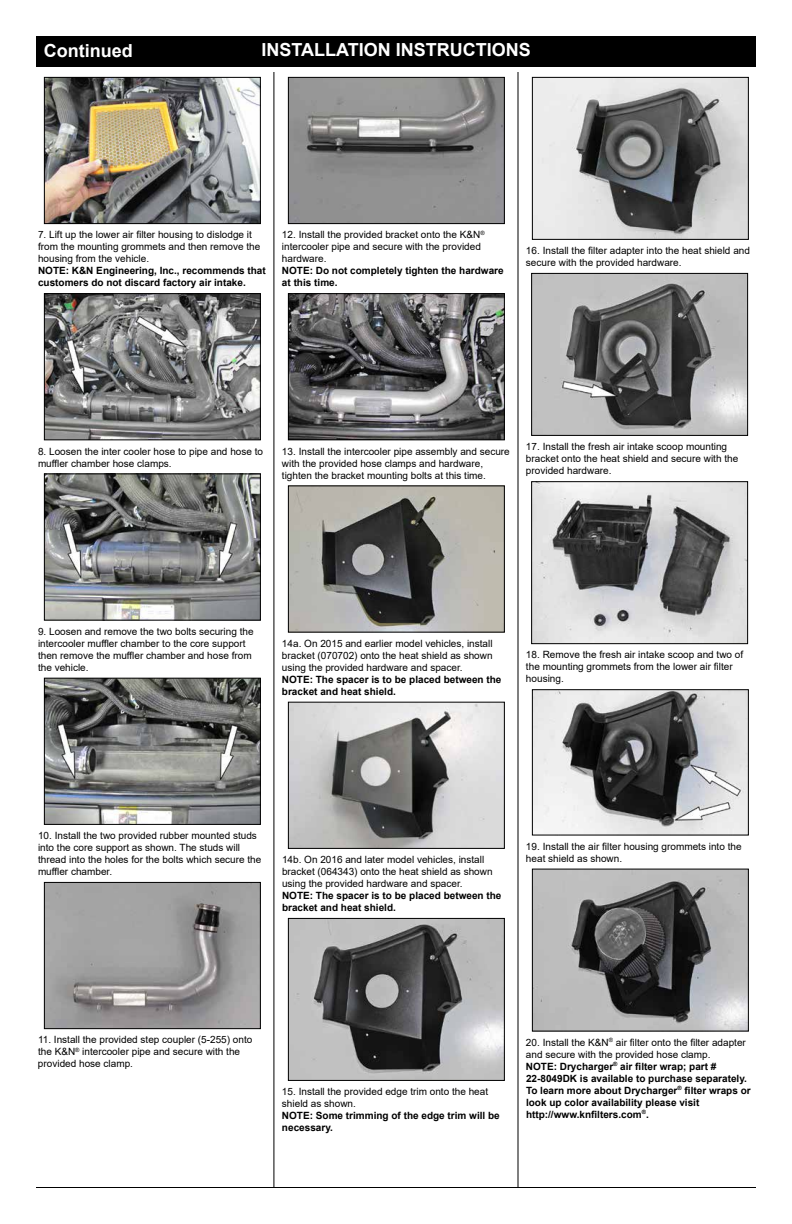
<style>
.page{position:relative;width:792px;height:1224px;background:#fff}
.page>*{position:absolute;margin:0;border:0;box-sizing:border-box;transform-origin:0 0}
.t1{font:700 18px "Arial";color:#fff}
.t2{font:10px/12px "Arial";color:#000}
.t3{font:700 10px/12px "Arial";color:#000}
.s1{font-weight:400}
</style>
<div class="page">
<div style="left:36px;top:36px;width:720px;height:31px;background:#000"></div>
<hr style="left:274px;top:72px;width:1px;height:1116px;background:#000">
<hr style="left:518px;top:72px;width:1px;height:1116px;background:#000">
<hr style="left:36px;top:1187px;width:720px;height:1px;background:#000">
<img style="left:46px;top:79px;width:213px;height:143px">
<div style="left:44px;top:77px;width:217px;height:147px;border:1px solid #000"></div>
<img style="left:46px;top:295px;width:213px;height:143px">
<div style="left:44px;top:293px;width:217px;height:147px;border:1px solid #000"></div>
<img style="left:46px;top:476px;width:213px;height:143px">
<div style="left:44px;top:474px;width:217px;height:147px;border:1px solid #000"></div>
<img style="left:46px;top:680px;width:213px;height:143px">
<div style="left:44px;top:678px;width:217px;height:147px;border:1px solid #000"></div>
<img style="left:46px;top:884px;width:213px;height:143px">
<div style="left:44px;top:882px;width:217px;height:147px;border:1px solid #000"></div>
<img style="left:290px;top:79px;width:213px;height:143px">
<div style="left:288px;top:77px;width:217px;height:147px;border:1px solid #000"></div>
<img style="left:533px;top:275px;width:213px;height:159px">
<div style="left:531px;top:273px;width:217px;height:163px;border:1px solid #000"></div>
<img style="left:533px;top:483px;width:213px;height:159px">
<div style="left:531px;top:481px;width:217px;height:163px;border:1px solid #000"></div>
<img style="left:534px;top:691px;width:213px;height:142px">
<div style="left:532px;top:689px;width:217px;height:146px;border:1px solid #000"></div>
<img style="left:290px;top:295px;width:213px;height:143px">
<div style="left:288px;top:293px;width:217px;height:147px;border:1px solid #000"></div>
<img style="left:290px;top:488px;width:213px;height:143px">
<div style="left:288px;top:486px;width:217px;height:147px;border:1px solid #000"></div>
<img style="left:290px;top:704px;width:213px;height:143px">
<div style="left:288px;top:702px;width:217px;height:147px;border:1px solid #000"></div>
<img style="left:534px;top:871px;width:213px;height:158px">
<div style="left:532px;top:869px;width:217px;height:162px;border:1px solid #000"></div>
<img style="left:290px;top:920px;width:213px;height:159px">
<div style="left:288px;top:918px;width:217px;height:163px;border:1px solid #000"></div>
<img style="left:534px;top:79px;width:213px;height:159px">
<div style="left:532px;top:77px;width:217px;height:163px;border:1px solid #000"></div>
<h1 class="t1" style="left:44px;top:38px;width:90px">Continued</h1>
<h1 class="t1" style="left:261px;top:37px;width:271px">INSTALLATION INSTRUCTIONS</h1>
<p class="t2" style="left:38px;top:229px;width:224px">7. Lift up the lower air filter housing to dislodge it from the mounting grommets and then remove the housing from the vehicle.</p>
<p class="t3" style="left:38px;top:265px;width:229px">NOTE: K&amp;N Engineering, Inc., recommends that customers do not discard factory air intake.</p>
<p class="t2" style="left:282px;top:229px;width:204px">12. Install the provided bracket onto the K&amp;N<sup>® </sup>intercooler pipe and secure with the provided hardware.</p>
<p class="t3" style="left:282px;top:265px;width:223px">NOTE: Do not completely tighten the hardware at this time.</p>
<p class="t2" style="left:526px;top:244px;width:226px">16. Install the filter adapter into the heat shield and secure with the provided hardware.</p>
<p class="t2" style="left:38px;top:445px;width:227px">8. Loosen the inter cooler hose to pipe and hose to muffler chamber hose clamps.</p>
<p class="t2" style="left:282px;top:445px;width:229px">13. Install the intercooler pipe assembly and secure with the provided hose clamps and hardware, tighten the bracket mounting bolts at this time.</p>
<p class="t2" style="left:526px;top:440px;width:214px">17. Install the fresh air intake scoop mounting bracket onto the heat shield and secure with the provided hardware.</p>
<p class="t2" style="left:38px;top:625px;width:217px">9. Loosen and remove the two bolts securing the intercooler muffler chamber to the core support then remove the muffler chamber and hose from the vehicle.</p>
<p class="t2" style="left:282px;top:637px;width:212px;text-align:justify">14a. On 2015 and earlier model vehicles, install bracket (070702) onto the heat shield as shown using the provided hardware and spacer.</p>
<p class="t3" style="left:282px;top:673px;width:221px">NOTE: The spacer is to be placed between the bracket and heat shield.</p>
<p class="t2" style="left:526px;top:649px;width:219px">18. Remove the fresh air intake scoop and two of the mounting grommets from the lower air filter housing.</p>
<p class="t2" style="left:38px;top:829px;width:225px">10. Install the two provided rubber mounted studs into the core support as shown. The studs will thread into the holes for the bolts which secure the muffler chamber.</p>
<p class="t2" style="left:282px;top:853px;width:212px">14b. On 2016 and later model vehicles, install bracket (064343) onto the heat shield as shown using the provided hardware and spacer.</p>
<p class="t3" style="left:282px;top:890px;width:221px">NOTE: The spacer is to be placed between the bracket and heat shield.</p>
<p class="t2" style="left:526px;top:840px;width:217px">19. Install the air filter housing grommets into the heat shield as shown.</p>
<p class="t2" style="left:38px;top:1034px;width:216px">11. Install the provided step coupler (5-255) onto the K&amp;N<sup>®</sup> intercooler pipe and secure with the provided hose clamp.</p>
<p class="t2" style="left:282px;top:1085px;width:208px">15. Install the provided edge trim onto the heat shield as shown.</p>
<p class="t3" style="left:282px;top:1110px;width:219px">NOTE: Some trimming of the edge trim will be necessary.</p>
<p class="t3" style="left:526px;top:1036px;width:226px"><span class="s1">20. Install the K&amp;N</span><sup>®</sup> <span class="s1">air filter onto the filter adapter and secure with the provided hose clamp.<br></span>NOTE: Drycharger<sup>®</sup> air filter wrap; part # 22-8049DK is available to purchase separately.<br>To learn more about Drycharger<sup>®</sup> filter wraps or look up color availability please visit http://www.knfilters.com<sup>®</sup>.</p>
</div>
